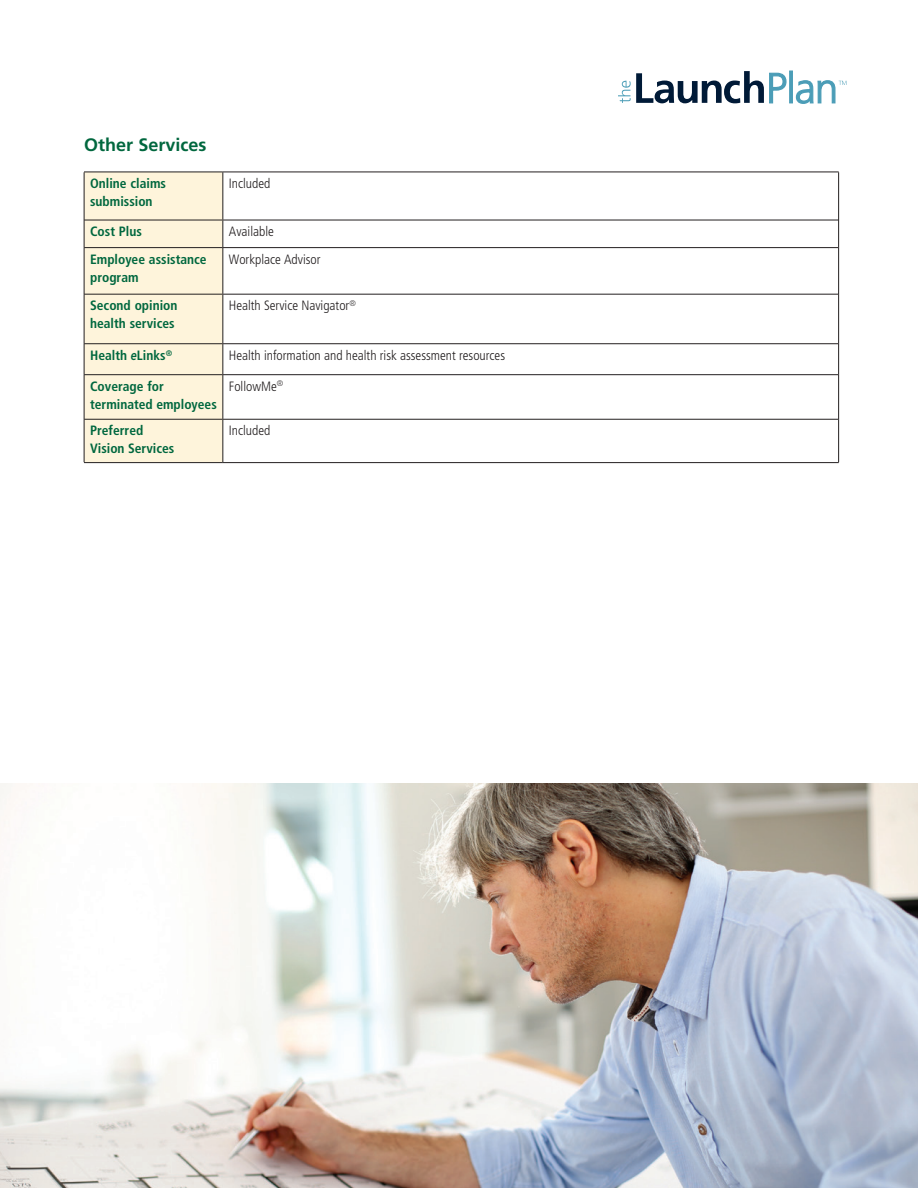
<style>
.page{position:relative;width:918px;height:1188px;background:#fff}
.page>*{position:absolute;margin:0;border:0;box-sizing:border-box;transform-origin:0 0}
.Inside___subhead_bol{font:700 18px "Frutiger";color:#00673e}
.chart_table_body_bol{font:700 condensed 13.5px/18px "Frutiger";color:#00673e}
.Chart_-_Body{font:300 condensed 13.5px "Frutiger";color:#231f20}
.s1{font-style:italic;font-stretch:normal}
</style>
<div class="page">
<hr style="left:917px;top:0;width:1px;height:249px;background:#dcdddf">
<hr style="left:223px;top:172px;width:616px;height:1px;background:#231f20">
<hr style="left:223px;top:220px;width:616px;height:1px;background:#231f20">
<hr style="left:223px;top:247px;width:616px;height:1px;background:#231f20">
<hr style="left:223px;top:294px;width:616px;height:1px;background:#231f20">
<hr style="left:223px;top:343px;width:616px;height:1px;background:#231f20">
<hr style="left:223px;top:374px;width:616px;height:1px;background:#231f20">
<hr style="left:223px;top:419px;width:616px;height:1px;background:#231f20">
<hr style="left:223px;top:462px;width:616px;height:1px;background:#231f20">
<hr style="left:838px;top:172px;width:1px;height:48px;background:#231f20">
<svg style="left:84px;top:172px;width:140px;height:291px;background:#f5ebd3"></svg>
<svg style="left:838px;top:220px;width:1px;height:28px"></svg>
<hr style="left:84px;top:248px;width:1px;height:46px;background:#231f20">
<hr style="left:223px;top:248px;width:1px;height:46px;background:#231f20">
<hr style="left:838px;top:248px;width:1px;height:46px;background:#231f20">
<hr style="left:84px;top:294px;width:1px;height:50px;background:#231f20">
<hr style="left:223px;top:295px;width:1px;height:48px;background:#231f20">
<hr style="left:838px;top:294px;width:1px;height:50px;background:#231f20">
<hr style="left:84px;top:344px;width:1px;height:31px;background:#231f20">
<hr style="left:223px;top:344px;width:1px;height:30px;background:#231f20">
<hr style="left:838px;top:344px;width:1px;height:31px;background:#231f20">
<hr style="left:84px;top:375px;width:1px;height:44px;background:#231f20">
<hr style="left:223px;top:375px;width:1px;height:44px;background:#231f20">
<hr style="left:838px;top:375px;width:1px;height:44px;background:#231f20">
<hr style="left:84px;top:419px;width:1px;height:43px;background:#231f20">
<hr style="left:223px;top:420px;width:1px;height:42px;background:#231f20">
<hr style="left:838px;top:419px;width:1px;height:43px;background:#231f20">
<svg style="left:789px;top:71px;width:4px;height:32px"></svg>
<svg style="left:618px;top:71px;width:169px;height:33px"></svg>
<svg style="left:795px;top:80px;width:51px;height:24px"></svg>
<img style="left:0;top:783px;width:918px;height:405px">
<p class="Inside___subhead_bol" style="left:84px;top:134px;width:124px">Other Services</p>
<p class="chart_table_body_bol" style="left:90px;top:174px;width:77px">Online claims submission</p>
<p class="Chart_-_Body" style="left:229px;top:176px;width:43px">Included</p>
<p class="chart_table_body_bol" style="left:90px;top:222px;width:53px">Cost Plus</p>
<p class="Chart_-_Body" style="left:229px;top:224px;width:47px">Available</p>
<p class="chart_table_body_bol" style="left:90px;top:250px;width:118px">Employee assistance program</p>
<p class="Chart_-_Body" style="left:229px;top:251px;width:93px">Workplace Advisor</p>
<p class="chart_table_body_bol" style="left:90px;top:297px;width:89px">Second opinion health services</p>
<p class="Chart_-_Body" style="left:229px;top:298px;width:129px">Health Service Navigator<sup>®</sup></p>
<p class="chart_table_body_bol" style="left:90px;top:347px;width:84px">Health <span class="s1">e</span>Links<sup>®</sup></p>
<p class="Chart_-_Body" style="left:229px;top:348px;width:278px">Health information and health risk assessment resources</p>
<p class="chart_table_body_bol" style="left:90px;top:377px;width:128px">Coverage for terminated employees</p>
<p class="Chart_-_Body" style="left:229px;top:378px;width:56px">FollowMe<sup>®</sup></p>
<p class="chart_table_body_bol" style="left:90px;top:422px;width:86px">Preferred<br>Vision Services</p>
<p class="Chart_-_Body" style="left:229px;top:423px;width:43px">Included</p>
</div>
